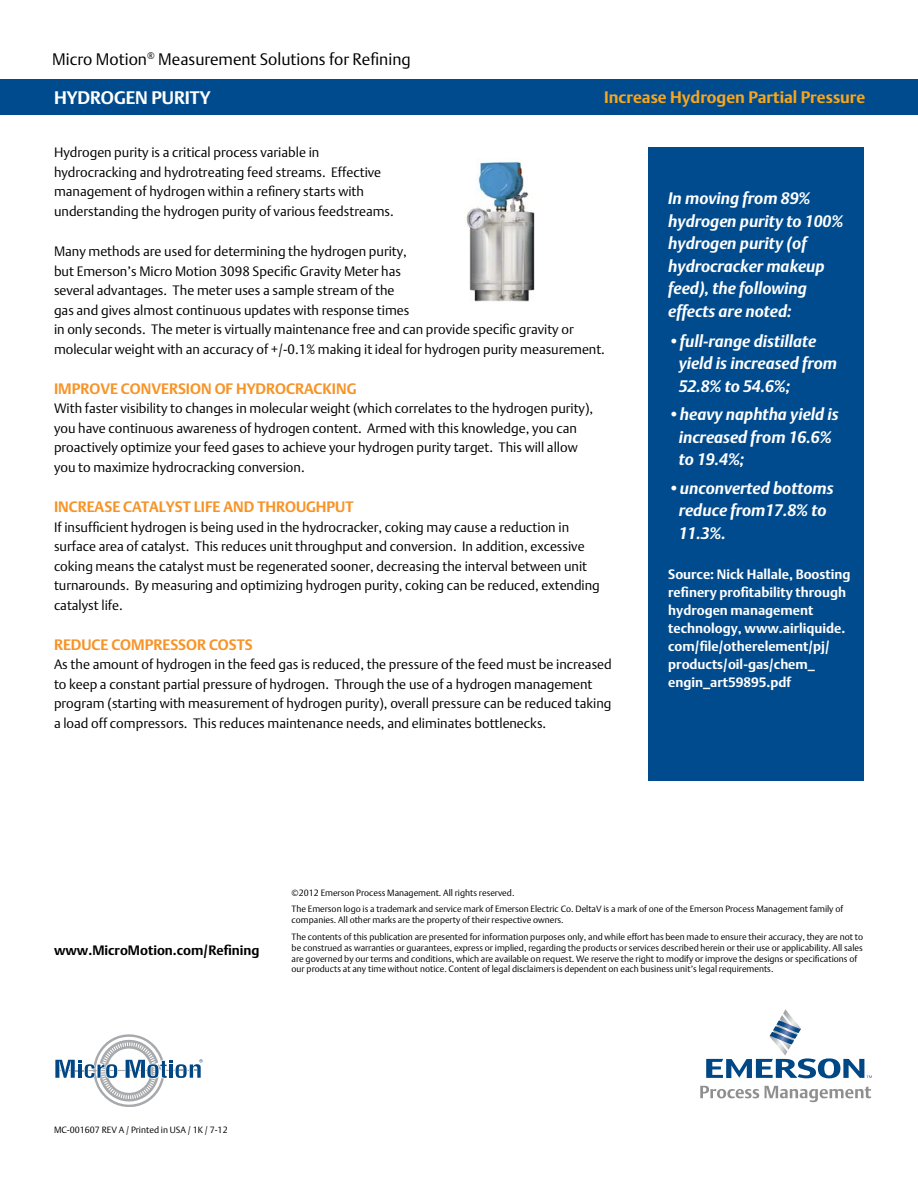
<style>
.page{position:relative;width:918px;height:1188px;background:#fff}
.page>*{position:absolute;margin:0;border:0;box-sizing:border-box;transform-origin:0 0}
.t1{font:700 18px "DTL Argo T";letter-spacing:.065em;color:#fff}
.t2{font:italic 700 16.5px/22.5px "DTL Argo T";color:#fff}
.t3{font:16.5px "DTL Argo T Light";color:#000}
.t4{font:700 16.5px "DTL Argo T";color:#faa61a}
.t5{font:700 15px "DTL Argo T";color:#f79428}
.t6{font:13.5px/19.5px "DTL Argo T Light";color:#000}
.t7{font:700 13.5px/18px "DTL Argo T";color:#fff}
.t8{font:700 13.5px "DTL Argo T";color:#000}
.t9{font:9px/16.8px "DTL Argo T Light";color:#000}
</style>
<div class="page">
<svg style="left:706px;top:1009px;width:166px;height:69px"></svg>
<svg style="left:700px;top:1086px;width:59px;height:12px"></svg>
<svg style="left:765px;top:1086px;width:106px;height:16px"></svg>
<svg style="left:55px;top:1034px;width:148px;height:73px"></svg>
<div style="left:0;top:80px;width:918px;height:36px;background:#004b8d"></div>
<img style="left:466px;top:161px;width:69px;height:141px">
<div style="left:648px;top:147px;width:216px;height:634px;background:#004b8d"></div>
<p class="t3" style="left:52px;top:49px;width:360px">Micro Motion<sup>®</sup> Measurement Solutions for Refining</p>
<h1 class="t1" style="left:54px;top:87px;width:157px">Hydrogen Purity</h1>
<p class="t4" style="left:604px;top:87px;width:263px">Increase Hydrogen Partial Pressure</p>
<p class="t6" style="left:54px;top:143px;width:341px">Hydrogen purity is a critical process variable in hydrocracking and hydrotreating feed streams. Effective management of hydrogen within a refinery starts with understanding the hydrogen purity of various feedstreams.</p>
<p class="t6" style="left:54px;top:241px;width:553px">Many methods are used for determining the hydrogen purity,<br>but Emerson’s Micro Motion 3098 Specific Gravity Meter has<br>several advantages. The meter uses a sample stream of the<br>gas and gives almost continuous updates with response times<br>in only seconds. The meter is virtually maintenance free and can provide specific gravity or molecular weight with an accuracy of +/-0.1% making it ideal for hydrogen purity measurement.</p>
<p class="t5" style="left:54px;top:380px;width:141px">IMPROVE CONVERSION</p>
<p class="t5" style="left:215px;top:380px;width:126px">OF HYDROCRACKING</p>
<p class="t6" style="left:54px;top:399px;width:541px">With faster visibility to changes in molecular weight (which correlates to the hydrogen purity), you have continuous awareness of hydrogen content. Armed with this knowledge, you can proactively optimize your feed gases to achieve your hydrogen purity target. This will allow you to maximize hydrocracking conversion.</p>
<p class="t5" style="left:54px;top:498px;width:301px">INCREASE CATALYST LIFE AND THROUGHPUT</p>
<p class="t6" style="left:54px;top:517px;width:547px">If insufficient hydrogen is being used in the hydrocracker, coking may cause a reduction in surface area of catalyst. This reduces unit throughput and conversion. In addition, excessive coking means the catalyst must be regenerated sooner, decreasing the interval between unit turnarounds. By measuring and optimizing hydrogen purity, coking can be reduced, extending catalyst life.</p>
<p class="t5" style="left:54px;top:636px;width:200px">REDUCE COMPRESSOR COSTS</p>
<p class="t6" style="left:54px;top:655px;width:559px">As the amount of hydrogen in the feed gas is reduced, the pressure of the feed must be increased to keep a constant partial pressure of hydrogen. Through the use of a hydrogen management program (starting with measurement of hydrogen purity), overall pressure can be reduced taking a load off compressors. This reduces maintenance needs, and eliminates bottlenecks.</p>
<p class="t2" style="left:668px;top:187px;width:176px">In moving from 89% hydrogen purity to 100% hydrogen purity (of hydrocracker makeup feed), the following effects are noted:</p>
<p class="t2" style="left:679px;top:330px;width:160px;text-indent:-10px">•full-range distillate yield is increased from<br>52.8% to 54.6%;</p>
<p class="t2" style="left:679px;top:403px;width:161px;text-indent:-10px">•heavy naphtha yield is increased from 16.6% to 19.4%;</p>
<p class="t2" style="left:679px;top:477px;width:156px;text-indent:-10px">•unconverted bottoms reduce from17.8% to<br>11.3%.</p>
<p class="t7" style="left:668px;top:565px;width:184px">Source: Nick Hallale, Boosting refinery profitability through hydrogen management technology, www.airliquide. com/file/otherelement/pj/ products/oil-gas/chem_ engin_art59895.pdf</p>
<p class="t8" style="left:54px;top:943px;width:207px">www.MicroMotion.com/Refining</p>
<p class="t9" style="left:292px;top:884px;width:553px">©2012 Emerson Process Management. All rights reserved.<br>The Emerson logo is a trademark and service mark of Emerson Electric Co. DeltaV is a mark of one of the -Emerson Process Management family of</p>
<p class="t9" style="left:292px;top:911px;width:573px">companies. All other marks are the property of their -respective owners.<br>The contents of this publication are presented for information purposes only, and while effort has been made to ensure their accuracy, they are not to</p>
<p class="t9" style="left:292px;top:942px;width:573px;line-height:10.8px">be construed as warranties or guarantees, express or implied, regarding the products or services described herein or their use or applicability. All sales are governed by our terms and conditions, which are available on request. We reserve the right to modify or improve the designs or specifications of our products at any time without notice. Content of legal disclaimers is dependent on each business unit’s legal requirements.</p>
<p class="t9" style="left:54px;top:1122px;width:175px">MC-001607 REV A / Printed in USA / 1K / 7-12</p>
</div>
